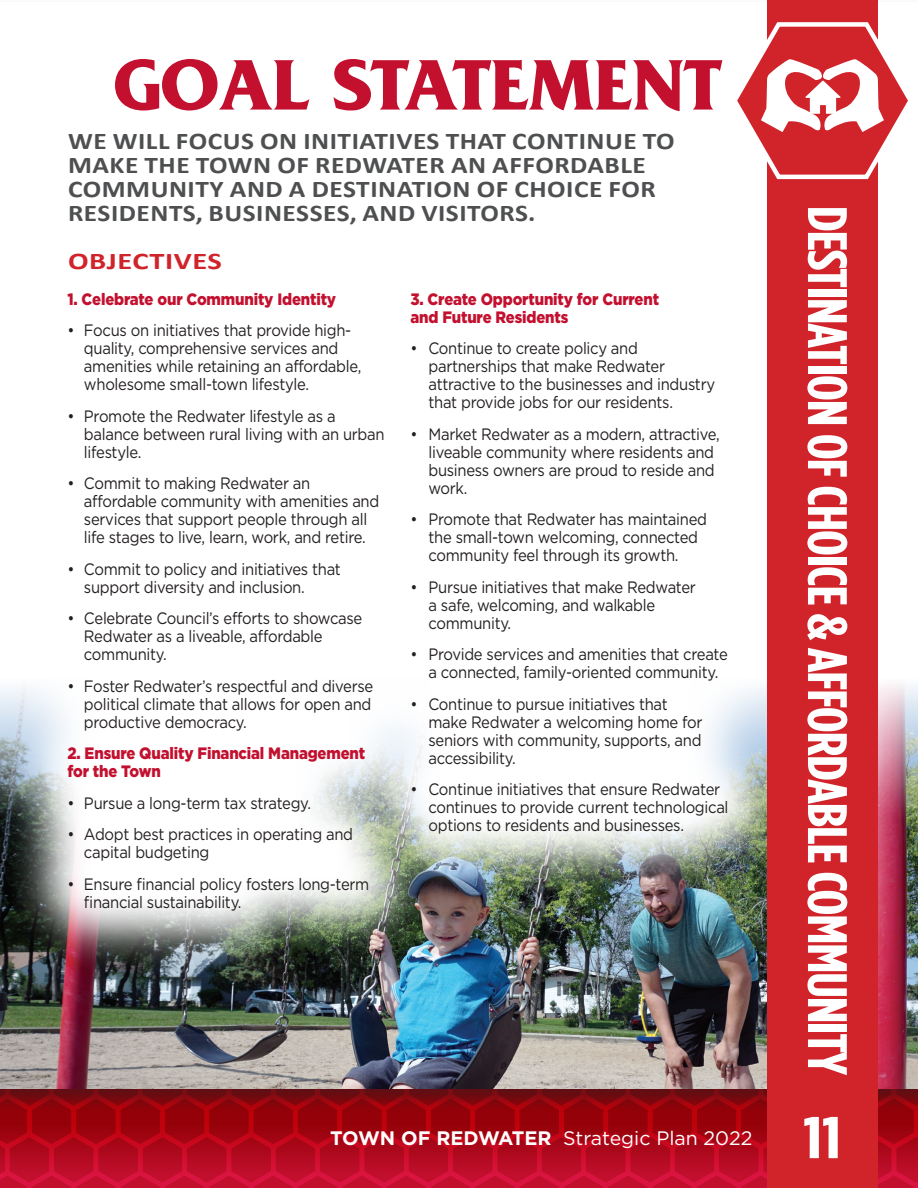
<style>
.page{position:relative;width:918px;height:1188px;background:#fff}
.page>*{position:absolute;margin:0;border:0;box-sizing:border-box;transform-origin:0 0}
.t1{font:700 75px "Friz Quadrata";color:#c3102f}
.t2{font:700 58.5px "Gotham Condensed";color:#fff;scale:1.27 1}
.t3{font:700 55.5px "Gotham Condensed";letter-spacing:-.02em;color:#fff;scale:1.12 1}
.t4{font:700 24px/24px "Calibri";letter-spacing:.02em;color:#4e4f50;scale:1.14 1}
.t5{font:700 24px "Calibri";letter-spacing:.02em;color:#d1232a;scale:1.27 1}
.t6{font:19.5px "Gotham";color:#fff}
.t7{font:16.5px/18px "Gotham";letter-spacing:-.02em;color:#231f20;scale:.9 1}
.t8{font:900 16.5px/18px "Gotham";letter-spacing:-.01em;color:#c3102f;scale:.9 1}
.s1{font-weight:700}
</style>
<div class="page">
<svg style="left:0;top:1115px;width:918px;height:73px;background:#b3081e"></svg>
<div style="left:0;top:0;width:918px;height:1115px;background:#231f20;opacity:.52"></div>
<div style="left:0;top:2px;width:918px;height:1087px;background:#fff"></div>
<img style="left:0;top:684px;width:918px;height:405px">
<img style="left:4px;top:684px;width:763px;height:290px">
<hr style="left:0;top:198px;width:1px;height:493px;background:#fff">
<div style="left:767px;top:0;width:111px;height:1188px;background:#d1232a"></div>
<svg style="left:737px;top:22px;width:171px;height:158px"></svg>
<h1 class="t1" style="left:114px;top:44px;width:610px">GOAL STATEMENT</h1>
<h3 class="t4" style="left:68px;top:128px;width:534px">WE WILL FOCUS ON INITIATIVES THAT CONTINUE TO MAKE THE TOWN OF REDWATER AN AFFORDABLE COMMUNITY AND A DESTINATION OF CHOICE FOR RESIDENTS, BUSINESSES, AND VISITORS.</h3>
<h3 class="t5" style="left:68px;top:244px;width:123px">OBJECTIVES</h3>
<p class="t8" style="left:68px;top:290px;width:300px">1. Celebrate our Community Identity</p>
<p class="t7" style="left:84px;top:321px;width:310px;text-indent:-16px">• Focus on initiatives that provide high&shy;quality, comprehensive services and amenities while retaining an affordable, wholesome small-town lifestyle.</p>
<p class="t7" style="left:84px;top:407px;width:336px;text-indent:-16px">• Promote the Redwater lifestyle as a balance between rural living with an urban lifestyle.</p>
<p class="t7" style="left:84px;top:474px;width:330px;text-indent:-16px">• Commit to making Redwater an affordable community with amenities and services that support people through all life stages to live, learn, work, and retire.</p>
<p class="t7" style="left:84px;top:560px;width:287px;text-indent:-16px">• Commit to policy and initiatives that support diversity and inclusion.</p>
<p class="t7" style="left:84px;top:609px;width:311px;text-indent:-16px">• Celebrate Council’s efforts to showcase<br>Redwater as a liveable, affordable community.</p>
<p class="t7" style="left:84px;top:677px;width:323px;text-align:justify;text-indent:-16px">• Foster Redwater’s respectful and diverse political climate that allows for open and productive democracy.</p>
<p class="t8" style="left:68px;top:744px;width:332px">2. Ensure Quality Financial Management for the Town</p>
<p class="t7" style="left:68px;top:794px;width:272px">• Pursue a long-term tax strategy.</p>
<p class="t7" style="left:84px;top:825px;width:300px;text-indent:-16px">• Adopt best practices in operating and capital budgeting</p>
<p class="t7" style="left:84px;top:875px;width:319px;text-indent:-16px">• Ensure financial policy fosters long-term financial sustainability.</p>
<p class="t8" style="left:410px;top:290px;width:278px">3. Create Opportunity for Current and Future Residents</p>
<p class="t7" style="left:428px;top:339px;width:320px;text-indent:-18px">• Continue to create policy and partnerships that make Redwater attractive to the businesses and industry that provide jobs for our residents.</p>
<p class="t7" style="left:428px;top:425px;width:325px;text-indent:-18px">• Market Redwater as a modern, attractive, liveable community where residents and business owners are proud to reside and work.</p>
<p class="t7" style="left:428px;top:510px;width:311px;text-indent:-18px">• Promote that Redwater has maintained the small-town welcoming, connected community feel through its growth.</p>
<p class="t7" style="left:428px;top:578px;width:299px;text-indent:-18px">• Pursue initiatives that make Redwater a safe, welcoming, and walkable community.</p>
<p class="t7" style="left:410px;top:645px;width:354px;text-align:center">• Provide services and amenities that create a connected, family-oriented community.</p>
<p class="t7" style="left:428px;top:695px;width:306px;text-indent:-18px">• Continue to pursue initiatives that make Redwater a welcoming home for seniors with community, supports, and accessibility.</p>
<p class="t7" style="left:428px;top:780px;width:335px;text-indent:-18px">• Continue initiatives that ensure Redwater continues to provide current technological options to residents and businesses.</p>
<p class="t6" style="left:330px;top:1127px;width:424px"><span class="s1">TOWN OF REDWATER</span> Strategic Plan 2022</p>
<h3 class="t3" style="left:860px;top:206px;width:778px;rotate:90deg">DESTINATION OF CHOICE &amp; AFFORDABLE COMMUNITY</h3>
<h2 class="t2" style="left:803px;top:1103px;width:31px">11</h2>
</div>
